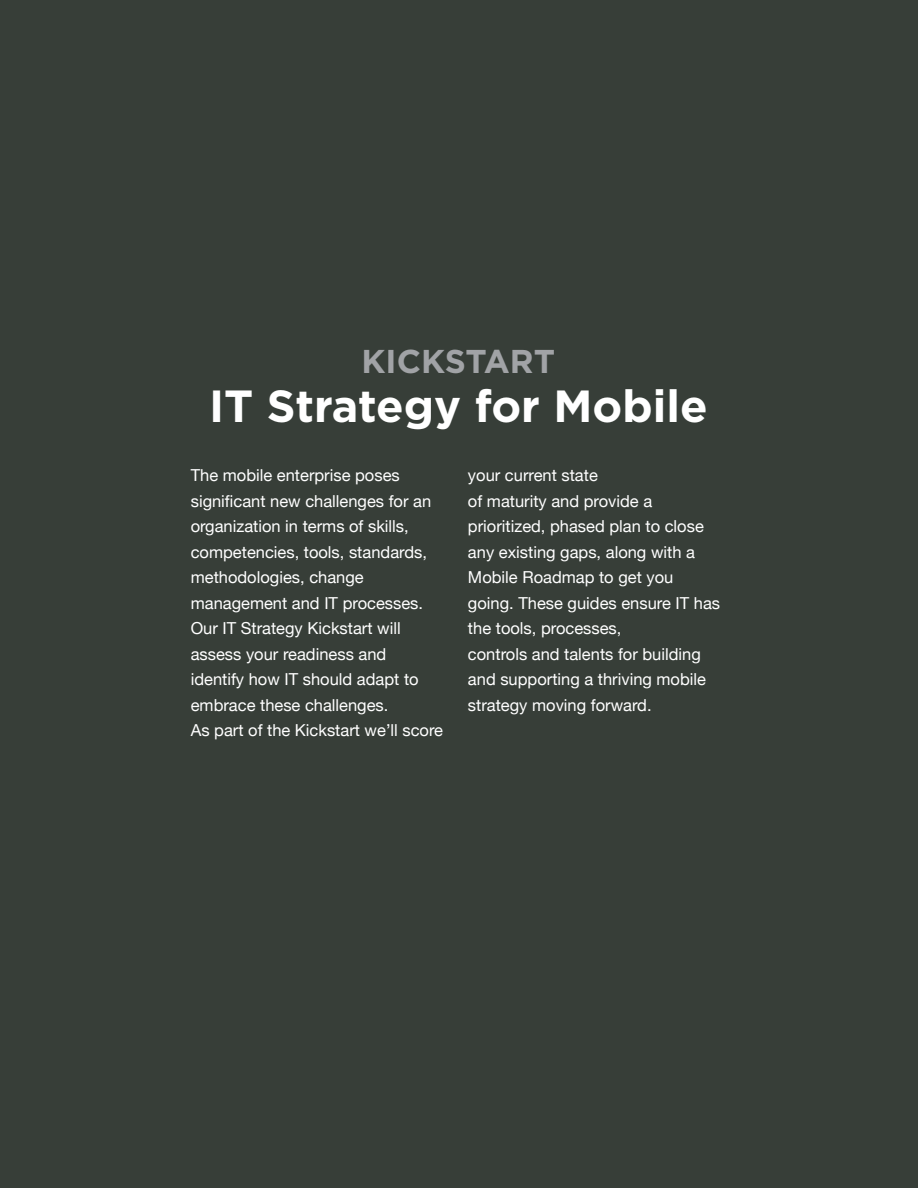
<style>
.page{position:relative;width:918px;height:1188px;background:#373e38}
.page>*{position:absolute;margin:0;border:0;box-sizing:border-box;transform-origin:0 0}
.t1{font:700 45px "Gotham";color:#fff}
.t2{font:700 33px "Gotham";color:#a1a3a6}
.t3{font:16.5px/25.5px "Helvetica Neue";color:#fff}
</style>
<div class="page">
<h2 class="t2" style="left:362px;top:342px;width:195px">KICKSTART</h2>
<h1 class="t1" style="left:209px;top:380px;width:500px">IT Strategy for Mobile</h1>
<p class="t3" style="left:191px;top:464px;width:254px">The mobile enterprise poses significant new challenges for an organization in terms of skills, competencies, tools, standards, methodologies, change management and IT processes.<br>Our IT Strategy Kickstart will assess your readiness and identify how IT should adapt to embrace these challenges.<br>As part of the Kickstart we’ll score</p>
<p class="t3" style="left:468px;top:464px;width:254px">your current state<br>of maturity and provide a prioritized, phased plan to close any existing gaps, along with a<br>Mobile Roadmap to get you going. These guides ensure IT has the tools, processes,<br>controls and talents for building and supporting a thriving mobile strategy moving forward.</p>
</div>
